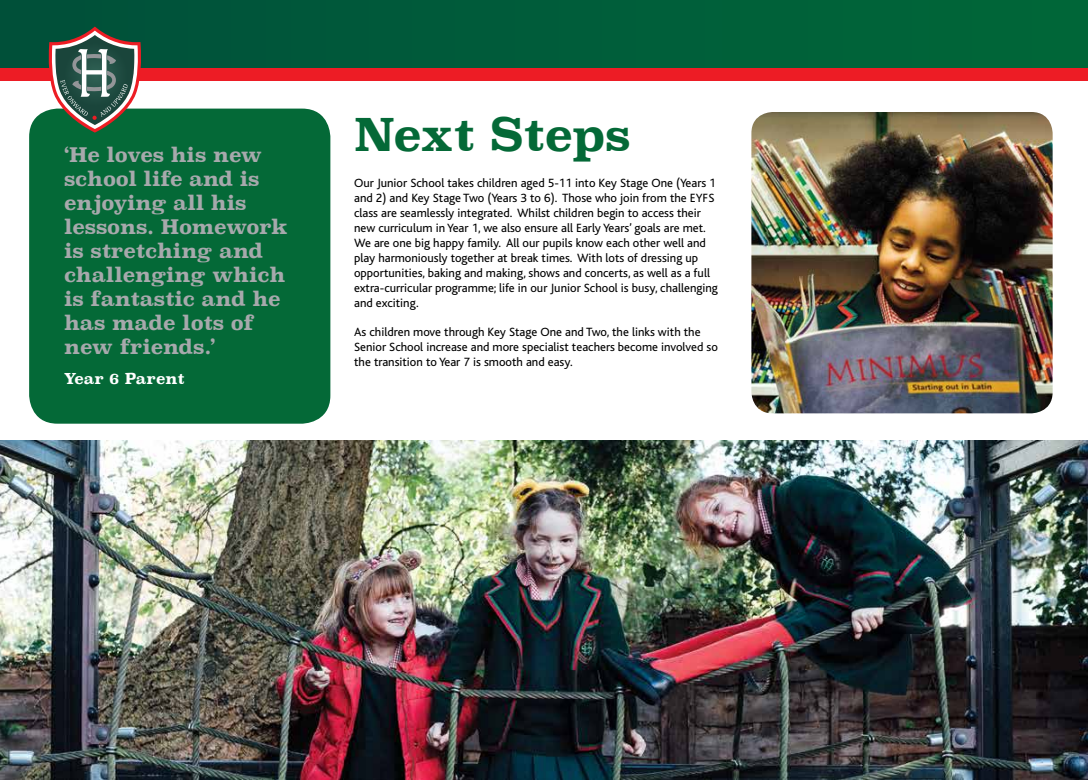
<style>
.page{position:relative;width:1088px;height:780px;background:#fff}
.page>*{position:absolute;margin:0;border:0;box-sizing:border-box;transform-origin:0 0}
.t1{font:700 45px "Superclarendon";color:#046937}
.t2{font:700 20px/24px "Superclarendon";letter-spacing:-.01em;color:#a7a9ac}
.t3{font:700 15px "Superclarendon";color:#fff}
.t4{font:12.5px/15px "Bliss";color:#000}
</style>
<div class="page">
<div style="left:0;top:0;width:1088px;height:80px;background:linear-gradient(to right,#00503a,#006839)"></div>
<div style="left:0;top:68px;width:1088px;height:13px;background:#ed1c25"></div>
<img style="left:0;top:441px;width:1088px;height:339px">
<div style="left:29px;top:109px;width:301px;height:314px;background:#046937;border-radius:28px"></div>
<img style="left:751px;top:112px;width:301px;height:301px">
<svg style="left:49px;top:27px;width:92px;height:106px"></svg>
<h2 class="t2" style="left:64px;top:144px;width:200px">‘He loves his new</h2>
<h2 class="t2" style="left:64px;top:168px;width:225px">school life and is enjoying all his lessons. Homework is stretching and challenging which is fantastic and he has made lots of new friends.’</h2>
<p class="t3" style="left:64px;top:367px;width:122px">Year 6 Parent</p>
<h1 class="t1" style="left:354px;top:101px;width:278px">Next Steps</h1>
<p class="t4" style="left:354px;top:175px;width:365px">Our Junior School takes children aged 5-11 into Key Stage One (Years 1 and 2) and Key Stage Two (Years 3 to 6). Those who join from the EYFS class are seamlessly integrated. Whilst children begin to access their new curriculum in Year 1, we also ensure all Early Years’ goals are met.<br>We are one big happy family. All our pupils know each other well and play harmoniously together at break times. With lots of dressing up opportunities, baking and making, shows and concerts, as well as a full extra-curricular programme; life in our Junior School is busy, challenging and exciting.</p>
<p class="t4" style="left:354px;top:325px;width:365px">As children move through Key Stage One and Two, the links with the<br>Senior School increase and more specialist teachers become involved so the transition to Year 7 is smooth and easy.</p>
</div>
